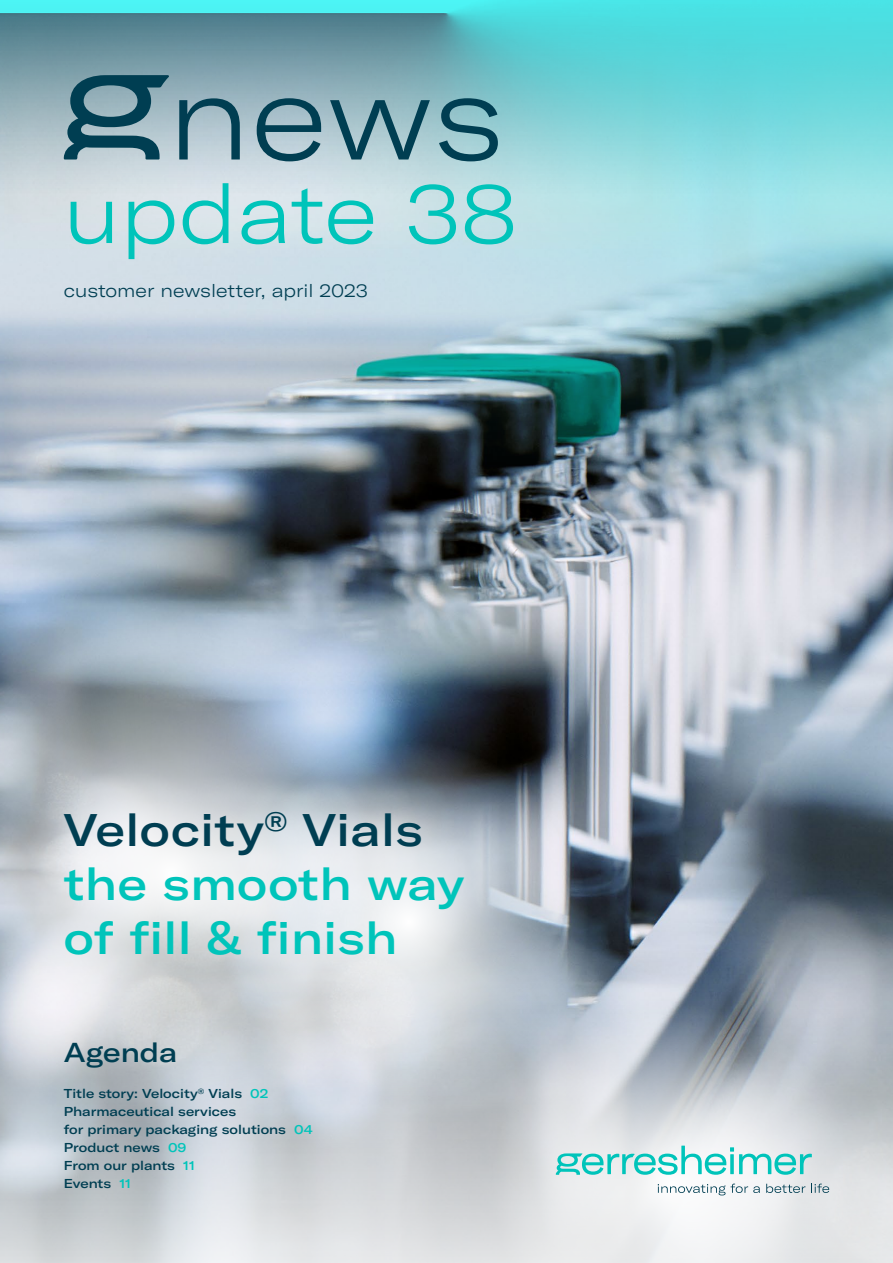
<style>
.page{position:relative;width:893px;height:1263px;background:#fff}
.page>*{position:absolute;margin:0;border:0;box-sizing:border-box;transform-origin:0 0}
.t1{font:300 expanded 82.5px "GT America";color:#00c4ba}
.t2{font:500 expanded 45px/54px "GT America";letter-spacing:.01em;color:#00c4ba}
.t3{font:500 expanded 27px "GT America";color:#003e52}
.t4{font:300 expanded 18px "GT America";color:#003e52}
.t5{font:500 expanded 12.75px/18px "GT America";color:#003e52}
.s1{color:#003e52}
.s2{color:#00c4ba}
</style>
<div class="page">
<img style="left:0;top:504px;width:893px;height:423px">
<svg style="left:0;top:621px;width:422px;height:306px;background:#b3bec9"></svg>
<svg style="left:228px;top:741px;width:360px;height:360px;background:#b5bdc5"></svg>
<svg style="left:0;top:927px;width:893px;height:336px;background:#c8ced3"></svg>
<img style="left:0;top:0;width:893px;height:504px">
<svg style="left:64px;top:75px;width:105px;height:85px;background:#5c8492"></svg>
<svg style="left:179px;top:98px;width:319px;height:63px;background:#769da8"></svg>
<svg style="left:556px;top:1145px;width:256px;height:30px"></svg>
<svg style="left:658px;top:1183px;width:102px;height:12px"></svg>
<svg style="left:766px;top:1184px;width:39px;height:9px"></svg>
<svg style="left:811px;top:1183px;width:18px;height:10px"></svg>
<h1 class="t1" style="left:64px;top:166px;width:455px">update 38</h1>
<h3 class="t4" style="left:64px;top:280px;width:306px">customer newsletter, april 2023</h3>
<h2 class="t2" style="left:64px;top:803px;width:402px"><span class="s1">Velocity</span><sup>®</sup> <span class="s1">Vials </span>the smooth way of fill &amp; finish</h2>
<h3 class="t3" style="left:64px;top:1036px;width:115px">Agenda</h3>
<p class="t5" style="left:64px;top:1084px;width:250px">Title story: Velocity<sup>®</sup> Vials <span class="s2">02<br></span>Pharmaceutical services<br>for primary packaging solutions <span class="s2">04<br></span>Product news <span class="s2">09<br></span>From our plants <span class="s2">11<br></span>Events <span class="s2">11</span></p>
</div>
